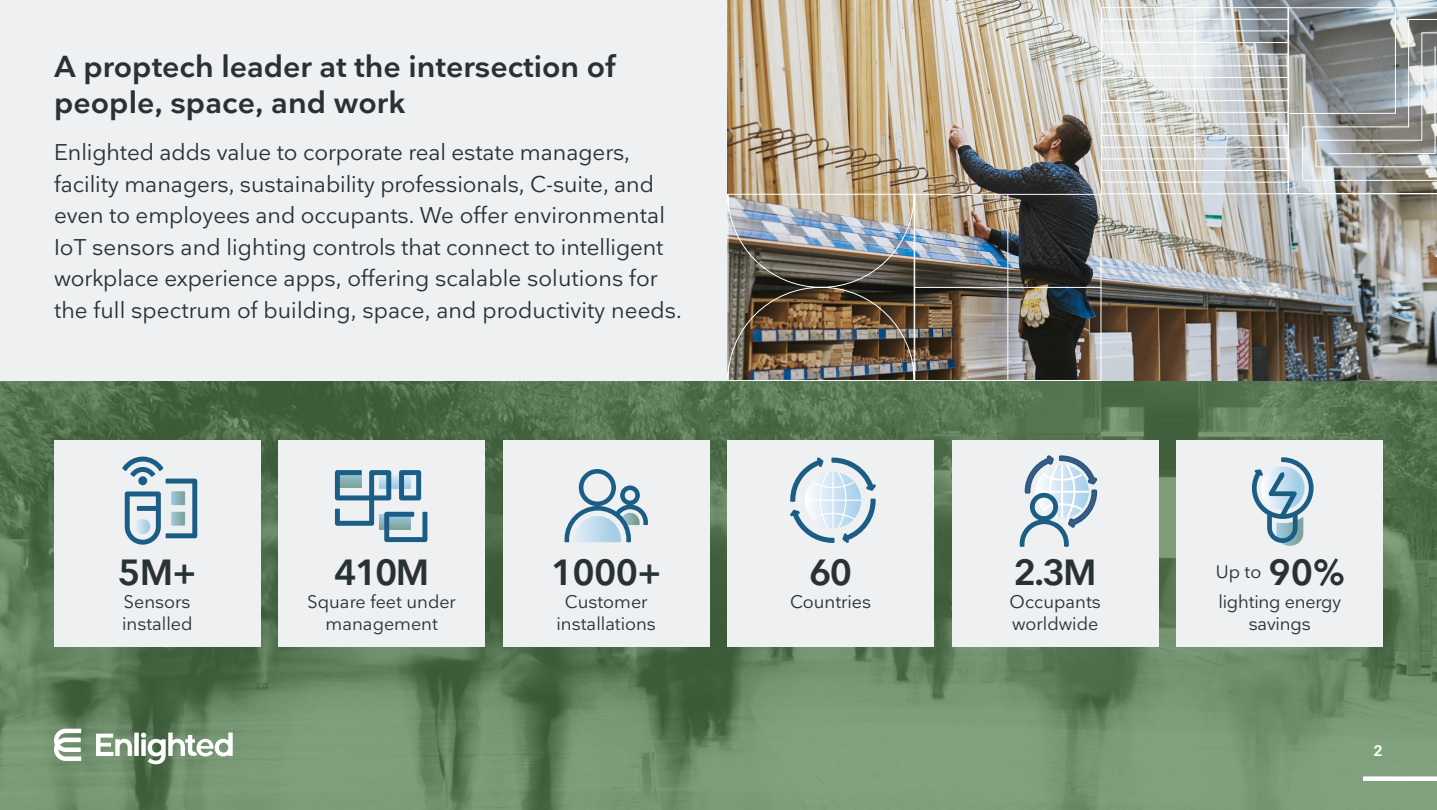
<style>
.page{position:relative;width:1437px;height:810px;background:#fff}
.page>*{position:absolute;margin:0;border:0;box-sizing:border-box;transform-origin:0 0}
.t1{font:600 36px "Nationale";letter-spacing:-.035em;color:#283235}
.t2{font:600 30px/36px "Nationale";color:#283235}
.t3{font:22.5px/31.5px "Nationale";letter-spacing:-.005em;color:#283235}
.t4{font:18px/22.5px "Nationale";color:#283235;text-align:center}
.t5{font:600 15px "Nationale";color:#fff}
</style>
<div class="page">
<img style="left:0;top:381px;width:1436px;height:429px">
<div style="left:0;top:0;width:865px;height:381px;background:#eef0f2"></div>
<svg style="left:54px;top:729px;width:179px;height:35px"></svg>
<div style="left:1362px;top:776px;width:74px;height:5px;background:#fff"></div>
<div style="left:503px;top:440px;width:206px;height:207px;background:#eef0f2"></div>
<svg style="left:564px;top:469px;width:84px;height:73px"></svg>
<div style="left:278px;top:440px;width:207px;height:207px;background:#eef0f2"></div>
<svg style="left:335px;top:470px;width:92px;height:72px"></svg>
<div style="left:952px;top:440px;width:206px;height:207px;background:#eef0f2"></div>
<div style="left:1176px;top:440px;width:206px;height:207px;background:#eef0f2"></div>
<img style="left:1281px;top:543px;width:18px;height:2px">
<svg style="left:1251px;top:457px;width:62px;height:86px"></svg>
<div style="left:54px;top:440px;width:206px;height:207px;background:#eef0f2"></div>
<svg style="left:122px;top:457px;width:75px;height:88px"></svg>
<div style="left:727px;top:440px;width:207px;height:207px;background:#eef0f2"></div>
<svg style="left:790px;top:457px;width:85px;height:86px"></svg>
<svg style="left:1019px;top:455px;width:79px;height:201px"></svg>
<img style="left:727px;top:7px;width:709px;height:374px">
<h2 class="t2" style="left:54px;top:47px;width:563px">A proptech leader at the intersection of people, space, and work</h2>
<p class="t3" style="left:54px;top:136px;width:629px">Enlighted adds value to corporate real estate managers, facility managers, sustainability professionals, C-suite, and even to employees and occupants. We offer environmental IoT sensors and lighting controls that connect to intelligent workplace experience apps, offering scalable solutions for the full spectrum of building, space, and productivity needs.</p>
<h1 class="t1" style="left:1268px;top:550px;width:78px">90%</h1>
<p class="t4" style="left:1218px;top:590px;width:124px">lighting energy savings</p>
<h1 class="t1" style="left:334px;top:550px;width:97px">410M</h1>
<p class="t4" style="left:307px;top:590px;width:150px">Square feet under management</p>
<h1 class="t1" style="left:551px;top:550px;width:112px">1000+</h1>
<p class="t4" style="left:556px;top:590px;width:101px">Customer installations</p>
<h1 class="t1" style="left:809px;top:550px;width:44px">60</h1>
<p class="t4" style="left:790px;top:590px;width:82px">Countries</p>
<h1 class="t1" style="left:1013px;top:550px;width:85px">2.3M</h1>
<p class="t4" style="left:1009px;top:590px;width:93px;text-align:left">Occupants worldwide</p>
<h1 class="t1" style="left:118px;top:550px;width:80px">5M+</h1>
<p class="t4" style="left:1215px;top:560px;width:47px">Up to</p>
<p class="t4" style="left:122px;top:590px;width:72px;text-align:left">Sensors installed</p>
<p class="t5" style="left:1373px;top:741px;width:11px">2</p>
</div>
